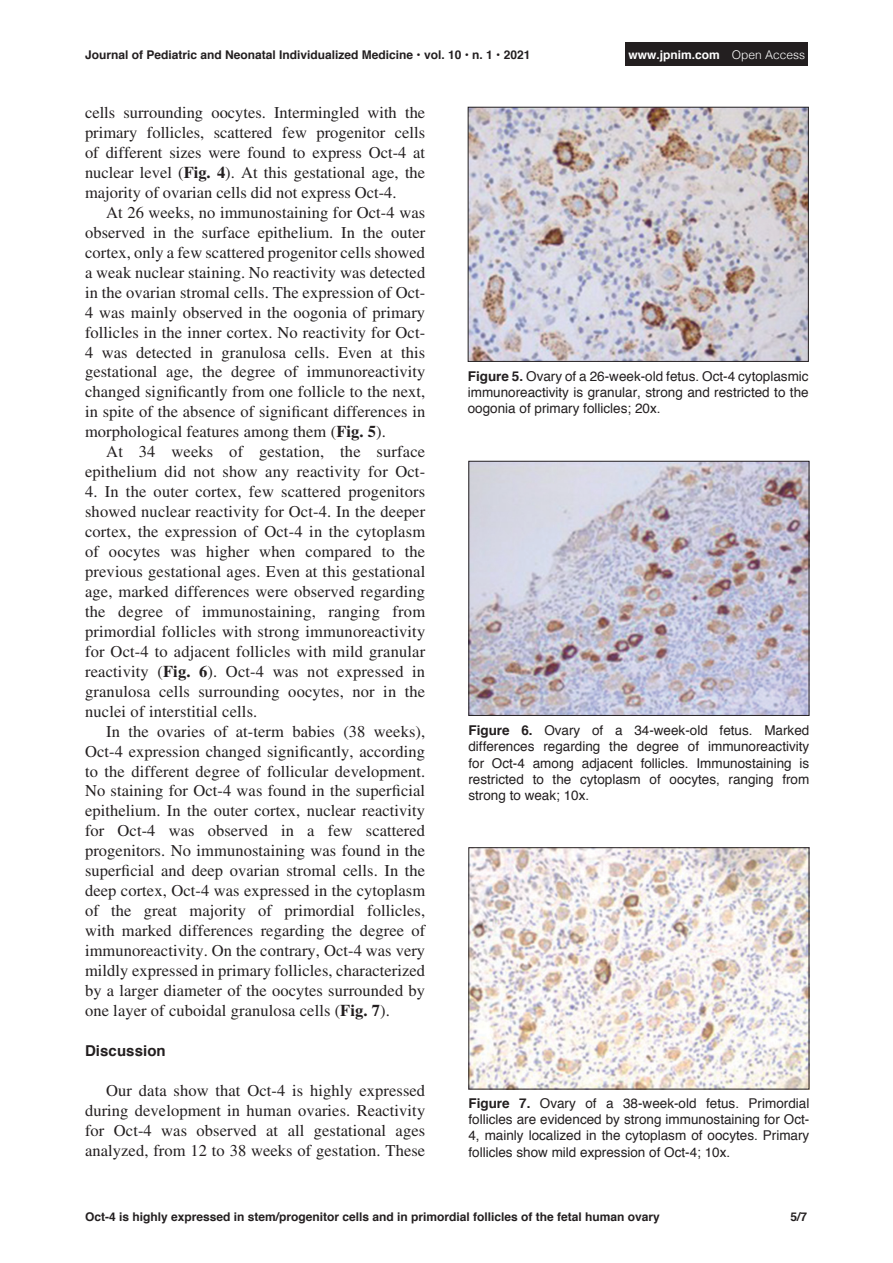
<style>
.page{position:relative;width:893px;height:1263px;background:#fff}
.page>*{position:absolute;margin:0;border:0;box-sizing:border-box;transform-origin:0 0}
.Body1{font:16.5px/20px "Times LT Std";letter-spacing:.005em;color:#231f20;text-align:justify}
.Heading2{font:700 15px "Helvetica";letter-spacing:.005em;color:#231f20}
.t1{font:13.5px/16.2px "Helvetica";color:#231f20;text-align:justify}
.t2{font:700 12px "Helvetica";color:#231f20}
.t3{font:700 12px "Helvetica";color:#fff}
.s1{font-weight:300}
.s2{font-weight:700}
</style>
<div class="page">
<div style="left:626px;top:43px;width:182px;height:23px;background:#231f20"></div>
<img style="left:470px;top:109px;width:337px;height:251px">
<div style="left:468px;top:107px;width:341px;height:255px;border:1px solid #231f20"></div>
<img style="left:470px;top:463px;width:337px;height:251px">
<div style="left:468px;top:461px;width:341px;height:255px;border:1px solid #231f20"></div>
<img style="left:470px;top:849px;width:337px;height:238px">
<div style="left:468px;top:847px;width:341px;height:242px;border:1px solid #231f20"></div>
<p class="t2" style="left:85px;top:45px;width:447px">Journal of Pediatric and Neonatal Individualized Medicine • vol. 10 • n. 1 • 2021</p>
<p class="t3" style="left:629px;top:45px;width:178px">www.jpnim.com <span class="s1">Open Access</span></p>
<p class="Body1" style="left:85px;top:103px;width:342px">cells surrounding oocytes. Intermingled with the primary follicles, scattered few progenitor cells of different sizes were found to express Oct-4 at nuclear level (<span class="s2">Fig. 4</span>). At this gestational age, the majority of ovarian cells did not express Oct-4.</p>
<p class="Body1" style="left:85px;top:202px;width:342px;text-indent:21px">At 26 weeks, no immunostaining for Oct-4 was observed in the surface epithelium. In the outer cortex, only a few scattered progenitor cells showed a weak nuclear staining. No reactivity was detected in the ovarian stromal cells. The expression of Oct-4 was mainly observed in the oogonia of primary follicles in the inner cortex. No reactivity for Oct-4 was detected in granulosa cells. Even at this gestational age, the degree of immunoreactivity changed significantly from one follicle to the next, in spite of the absence of significant differences in morphological features among them (<span class="s2">Fig. 5</span>).</p>
<p class="Body1" style="left:85px;top:442px;width:342px;text-align:right">At 34 weeks of gestation, the surface epithelium did not show any reactivity for Oct-</p>
<p class="Body1" style="left:85px;top:482px;width:342px">4. In the outer cortex, few scattered progenitors showed nuclear reactivity for Oct-4. In the deeper cortex, the expression of Oct-4 in the cytoplasm of oocytes was higher when compared to the previous gestational ages. Even at this gestational age, marked differences were observed regarding the degree of immunostaining, ranging from primordial follicles with strong immunoreactivity for Oct-4 to adjacent follicles with mild granular reactivity (<span class="s2">Fig. 6</span>). Oct-4 was not expressed in granulosa cells surrounding oocytes, nor in the nuclei of interstitial cells.</p>
<p class="Body1" style="left:85px;top:721px;width:342px;text-indent:21px">In the ovaries of at-term babies (38 weeks), Oct-4 expression changed significantly, according to the different degree of follicular development.<br>No staining for Oct-4 was found in the superficial epithelium. In the outer cortex, nuclear reactivity for Oct-4 was observed in a few scattered progenitors. No immunostaining was found in the superficial and deep ovarian stromal cells. In the deep cortex, Oct-4 was expressed in the cytoplasm of the great majority of primordial follicles, with marked differences regarding the degree of immunoreactivity. On the contrary, Oct-4 was very mildly expressed in primary follicles, characterized by a larger diameter of the oocytes surrounded by one layer of cuboidal granulosa cells (<span class="s2">Fig. 7</span>).</p>
<p class="Heading2" style="left:85px;top:1038px;width:82px">Discussion</p>
<p class="Body1" style="left:85px;top:1080px;width:342px;text-indent:21px">Our data show that Oct-4 is highly expressed during development in human ovaries. Reactivity for Oct-4 was observed at all gestational ages analyzed, from 12 to 38 weeks of gestation. These</p>
<p class="t1" style="left:468px;top:369px;width:342px"><span class="s2">Figure 5.</span> Ovary of a 26-week-old fetus. Oct-4 cytoplasmic immunoreactivity is granular, strong and restricted to the oogonia of primary follicles; 20x.</p>
<p class="t1" style="left:468px;top:723px;width:342px"><span class="s2">Figure 6.</span> Ovary of a 34-week-old fetus. Marked differences regarding the degree of immunoreactivity for Oct-4 among adjacent follicles. Immunostaining is restricted to the cytoplasm of oocytes, ranging from strong to weak; 10x.</p>
<p class="t1" style="left:468px;top:1096px;width:342px"><span class="s2">Figure 7.</span> Ovary of a 38-week-old fetus. Primordial follicles are evidenced by strong immunostaining for Oct-4, mainly localized in the cytoplasm of oocytes. Primary follicles show mild expression of Oct-4; 10x.</p>
<p class="t2" style="left:85px;top:1207px;width:576px">Oct-4 is highly expressed in stem/progenitor cells and in primordial follicles of the fetal human ovary</p>
<p class="t2" style="left:790px;top:1207px;width:18px">5/7</p>
</div>
